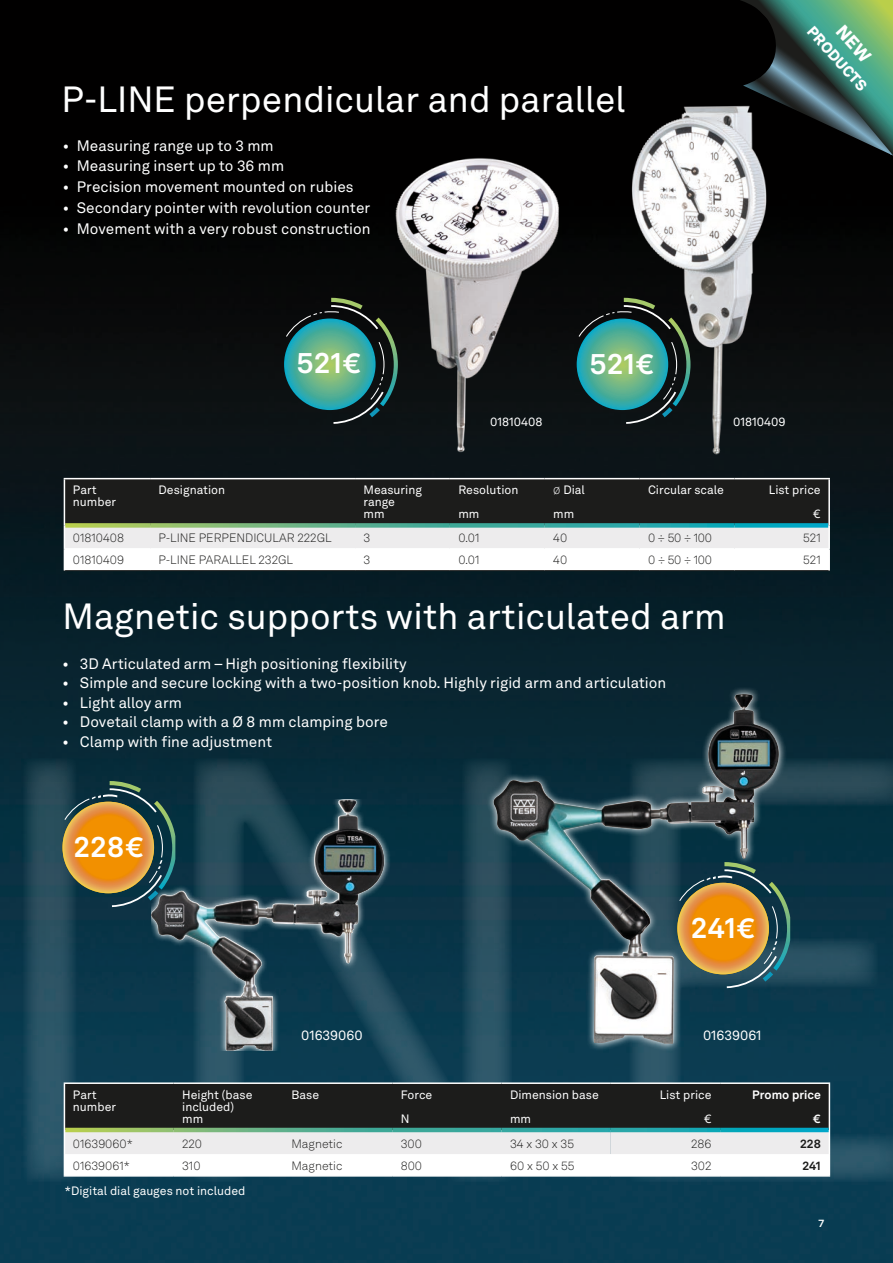
<style>
.page{position:relative;width:893px;height:1263px;background:#fff}
.page>*{position:absolute;margin:0;border:0;box-sizing:border-box;transform-origin:0 0}
.t1{font:36px "Hexagon Akkurat";color:#fff}
.t2{font:700 28.2px "Hexagon Akkurat";letter-spacing:.025em;color:#fff}
.t3{font:15px "Hexagon Akkurat";color:#fff}
.t4{font:900 15px "Hexagon Akkurat";color:#fff}
.t5{font:13.5px "Hexagon Akkurat";color:#fff}
.t6{font:12px/12px "Hexagon Akkurat";color:#fff}
.t7{font:300 12px "Hexagon Akkurat";color:#1c1c1b}
.t8{font:700 12px/24px "Hexagon Akkurat";color:#fff;text-align:right}
.t9{font:700 12px "Hexagon Akkurat";color:#1c1c1b}
.t10{font:700 10.5px "Hexagon Akkurat";color:#fff}
.s1{font-weight:300}
</style>
<div class="page">
<img style="left:0;top:0;width:893px;height:1263px">
<svg style="left:0;top:758px;width:893px;height:424px;background:#133e50"></svg>
<svg style="left:486px;top:687px;width:301px;height:364px;background:#2f505d"></svg>
<img style="left:493px;top:694px;width:250px;height:139px">
<svg style="left:151px;top:799px;width:258px;height:252px;background:#274856"></svg>
<img style="left:384px;top:131px;width:193px;height:330px">
<img style="left:621px;top:96px;width:182px;height:365px">
<svg style="left:63px;top:781px;width:112px;height:126px;background:#7f6c3a"></svg>
<img style="left:81px;top:802px;width:27px;height:9px">
<img style="left:88px;top:802px;width:17px;height:4px">
<svg style="left:679px;top:862px;width:111px;height:126px;background:#27505a"></svg>
<svg style="left:677px;top:883px;width:92px;height:91px;background:#ec9621"></svg>
<img style="left:677px;top:883px;width:46px;height:90px">
<svg style="left:286px;top:298px;width:112px;height:126px;background:#1c2422"></svg>
<svg style="left:284px;top:318px;width:92px;height:92px;background:#4fae96"></svg>
<svg style="left:579px;top:298px;width:111px;height:126px;background:#1d2623"></svg>
<svg style="left:577px;top:318px;width:91px;height:92px;background:#50af97"></svg>
<hr style="left:734px;top:570px;width:96px;height:1px;background:#1c1c1b">
<hr style="left:64px;top:478px;width:86px;height:1px;background:#fff">
<hr style="left:150px;top:478px;width:205px;height:1px;background:#fff">
<hr style="left:355px;top:478px;width:95px;height:1px;background:#fff">
<hr style="left:450px;top:478px;width:95px;height:1px;background:#fff">
<hr style="left:545px;top:478px;width:94px;height:1px;background:#fff">
<hr style="left:639px;top:478px;width:95px;height:1px;background:#fff">
<hr style="left:734px;top:478px;width:96px;height:1px;background:#fff">
<svg style="left:64px;top:479px;width:765px;height:92px"></svg>
<hr style="left:150px;top:548px;width:205px;height:1px;background:#fff">
<hr style="left:355px;top:548px;width:95px;height:1px;background:#fff">
<hr style="left:450px;top:548px;width:95px;height:1px;background:#fff">
<hr style="left:545px;top:548px;width:94px;height:1px;background:#fff">
<hr style="left:639px;top:548px;width:95px;height:1px;background:#fff">
<hr style="left:734px;top:548px;width:96px;height:1px;background:#fff">
<hr style="left:828px;top:479px;width:2px;height:46px;background:#fff">
<hr style="left:828px;top:525px;width:2px;height:23px;background:#fff">
<hr style="left:828px;top:549px;width:2px;height:21px;background:#fff">
<hr style="left:64px;top:1082px;width:110px;height:2px;background:#fff">
<hr style="left:174px;top:1082px;width:109px;height:2px;background:#fff">
<hr style="left:283px;top:1082px;width:109px;height:2px;background:#fff">
<hr style="left:392px;top:1082px;width:110px;height:2px;background:#fff">
<hr style="left:502px;top:1082px;width:109px;height:2px;background:#fff">
<hr style="left:611px;top:1082px;width:109px;height:2px;background:#fff">
<hr style="left:720px;top:1082px;width:110px;height:2px;background:#fff">
<svg style="left:64px;top:1083px;width:766px;height:93px"></svg>
<svg style="left:611px;top:1128px;width:109px;height:4px"></svg>
<hr style="left:720px;top:1128px;width:109px;height:4px;background:#00a7bf">
<svg style="left:739px;top:0;width:154px;height:156px;background:#375a4d"></svg>
<h1 class="t1" style="left:62px;top:73px;width:565px">P-LINE perpendicular and parallel</h1>
<p class="t3" style="left:63px;top:134px;width:212px">• Measuring range up to 3 mm</p>
<p class="t3" style="left:63px;top:155px;width:223px">• Measuring insert up to 36 mm</p>
<p class="t3" style="left:63px;top:176px;width:292px">• Precision movement mounted on rubies</p>
<p class="t3" style="left:63px;top:197px;width:309px">• Secondary pointer with revolution counter</p>
<p class="t3" style="left:63px;top:218px;width:309px">• Movement with a very robust construction</p>
<p class="t4" style="left:819px;top:20px;width:82px;rotate:48deg">PRODUCTS</p>
<h2 class="t2" style="left:297px;top:341px;width:66px">521€</h2>
<h2 class="t2" style="left:590px;top:343px;width:66px">521€</h2>
<p class="t6" style="left:490px;top:415px;width:54px">01810408</p>
<p class="t6" style="left:733px;top:415px;width:54px">01810409</p>
<p class="t6" style="left:73px;top:483px;width:45px">Part number</p>
<p class="t6" style="left:159px;top:483px;width:68px">Designation</p>
<p class="t6" style="left:364px;top:483px;width:60px">Measuring range<br>mm</p>
<p class="t6" style="left:458px;top:477px;width:62px;line-height:24px">Resolution mm</p>
<p class="t6" style="left:553px;top:477px;width:33px;line-height:24px"><span class="s1">Ø</span> Dial mm</p>
<p class="t6" style="left:648px;top:483px;width:77px">Circular scale</p>
<p class="t6" style="left:769px;top:477px;width:53px;line-height:24px;text-align:right">List price €</p>
<p class="t7" style="left:73px;top:530px;width:53px">01810408</p>
<p class="t7" style="left:159px;top:530px;width:174px">P-LINE PERPENDICULAR 222GL</p>
<p class="t7" style="left:364px;top:530px;width:8px">3</p>
<p class="t7" style="left:458px;top:530px;width:23px">0.01</p>
<p class="t7" style="left:553px;top:530px;width:15px">40</p>
<p class="t7" style="left:648px;top:530px;width:66px">0 ÷ 50 ÷ 100</p>
<p class="t7" style="left:803px;top:530px;width:19px">521</p>
<p class="t7" style="left:73px;top:552px;width:53px">01810409</p>
<p class="t7" style="left:159px;top:552px;width:136px">P-LINE PARALLEL 232GL</p>
<p class="t7" style="left:364px;top:552px;width:8px">3</p>
<p class="t7" style="left:458px;top:552px;width:23px">0.01</p>
<p class="t7" style="left:553px;top:552px;width:15px">40</p>
<p class="t7" style="left:648px;top:552px;width:66px">0 ÷ 50 ÷ 100</p>
<p class="t7" style="left:803px;top:552px;width:19px">521</p>
<h1 class="t1" style="left:63px;top:590px;width:665px">Magnetic supports with articulated arm</h1>
<p class="t3" style="left:63px;top:652px;width:346px">• 3D Articulated arm – High positioning flexibility</p>
<p class="t3" style="left:63px;top:672px;width:605px">• Simple and secure locking with a two-position knob. Highly rigid arm and articulation</p>
<p class="t3" style="left:63px;top:691px;width:121px">• Light alloy arm</p>
<p class="t3" style="left:63px;top:711px;width:327px">• Dovetail clamp with a Ø 8 mm clamping bore</p>
<p class="t3" style="left:63px;top:730px;width:211px">• Clamp with fine adjustment</p>
<h2 class="t2" style="left:74px;top:826px;width:71px">228€</h2>
<h2 class="t2" style="left:691px;top:906px;width:66px">241€</h2>
<p class="t5" style="left:301px;top:1025px;width:63px">01639060</p>
<p class="t5" style="left:703px;top:1025px;width:60px">01639061</p>
<p class="t6" style="left:73px;top:1088px;width:45px">Part number</p>
<p class="t6" style="left:182px;top:1088px;width:72px">Height (base included) mm</p>
<p class="t6" style="left:291px;top:1088px;width:29px">Base</p>
<p class="t6" style="left:401px;top:1082px;width:33px;line-height:24px">Force<br>N</p>
<p class="t6" style="left:510px;top:1082px;width:90px;line-height:24px">Dimension base mm</p>
<p class="t6" style="left:660px;top:1082px;width:53px;line-height:24px;text-align:right">List price €</p>
<p class="t8" style="left:752px;top:1082px;width:70px">Promo price €</p>
<p class="t7" style="left:73px;top:1135px;width:61px">01639060*</p>
<p class="t7" style="left:182px;top:1135px;width:21px">220</p>
<p class="t7" style="left:291px;top:1135px;width:53px">Magnetic</p>
<p class="t7" style="left:401px;top:1135px;width:23px">300</p>
<p class="t7" style="left:510px;top:1135px;width:66px">34 x 30 x 35</p>
<p class="t7" style="left:691px;top:1135px;width:22px">286</p>
<p class="t9" style="left:800px;top:1134px;width:22px">228</p>
<p class="t7" style="left:73px;top:1157px;width:59px">01639061*</p>
<p class="t7" style="left:182px;top:1157px;width:20px">310</p>
<p class="t7" style="left:291px;top:1157px;width:53px">Magnetic</p>
<p class="t7" style="left:401px;top:1157px;width:23px">800</p>
<p class="t7" style="left:510px;top:1157px;width:66px">60 x 50 x 55</p>
<p class="t7" style="left:691px;top:1157px;width:22px">302</p>
<p class="t9" style="left:802px;top:1156px;width:20px">241</p>
<p class="t6" style="left:65px;top:1184px;width:182px">*Digital dial gauges not included</p>
<p class="t10" style="left:819px;top:1215px;width:7px">7</p>
</div>
